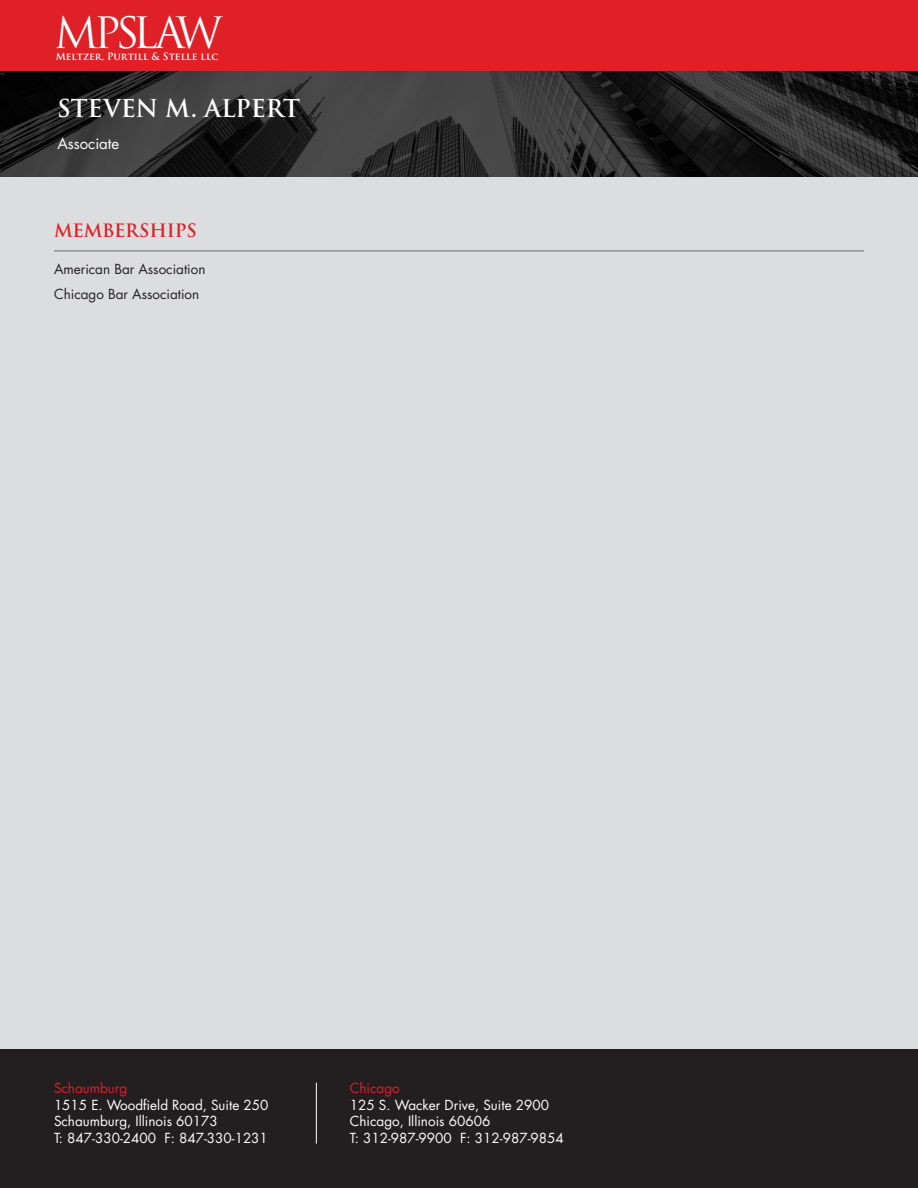
<style>
.page{position:relative;width:918px;height:1188px;background:#fff}
.page>*{position:absolute;margin:0;border:0;box-sizing:border-box;transform-origin:0 0}
.t1{font:42.15px "Trajan Pro";letter-spacing:-.115em;color:#fff}
.Attorney_Name{font:600 24px "Trajan Pro 3";color:#fff}
.Experience_Headers{font:600 18px "Trajan Pro 3";letter-spacing:-.01em;color:#df2027}
.Title_Contact_info{font:15px "Futura LT";color:#fff}
.t2{font:13.5px/16.5px "Futura LT";color:#fff}
.Experience_Copy_1{font:13.5px "Futura LT";color:#231f20}
.t3{font:13.5px "Futura LT";color:#df2027}
.t4{font:700 9.75px "Trajan Pro";color:#fff}
</style>
<div class="page">
<div style="left:0;top:0;width:918px;height:72px;background:#df2027"></div>
<div style="left:0;top:1047px;width:918px;height:141px;background:#231f20"></div>
<hr style="left:316px;top:1083px;width:1px;height:61px;background:#fff">
<div style="left:0;top:177px;width:918px;height:871px;background:#dcdddf"></div>
<hr style="left:54px;top:251px;width:810px;height:1px;background:#666">
<img style="left:0;top:72px;width:918px;height:105px">
<h1 class="t1" style="left:54px;top:6px;width:132px">MPSLA</h1>
<p class="t4" style="left:56px;top:51px;width:164px">Meltzer, Purtill &amp; Stelle llc</p>
<h1 class="t1" style="left:176px;top:6px;width:48px">W</h1>
<p class="Attorney_Name" style="left:57px;top:91px;width:244px">STEVEN M. ALPERT</p>
<p class="Title_Contact_info" style="left:57px;top:133px;width:63px">Associate</p>
<p class="Experience_Headers" style="left:54px;top:218px;width:144px">MEMBERSHIPS</p>
<p class="Experience_Copy_1" style="left:54px;top:260px;width:153px">American Bar Association</p>
<p class="Experience_Copy_1" style="left:54px;top:286px;width:147px">Chicago Bar Association</p>
<p class="t3" style="left:54px;top:1080px;width:75px">Schaumburg</p>
<p class="t2" style="left:54px;top:1097px;width:216px">1515 E. Woodfield Road, Suite 250<br>Schaumburg, Illinois 60173<br>T: 847-330-2400 F: 847-330-1231</p>
<p class="t3" style="left:350px;top:1080px;width:51px">Chicago</p>
<p class="t2" style="left:350px;top:1097px;width:215px">125 S. Wacker Drive, Suite 2900<br>Chicago, Illinois 60606<br>T: 312-987-9900 F: 312-987-9854</p>
</div>
